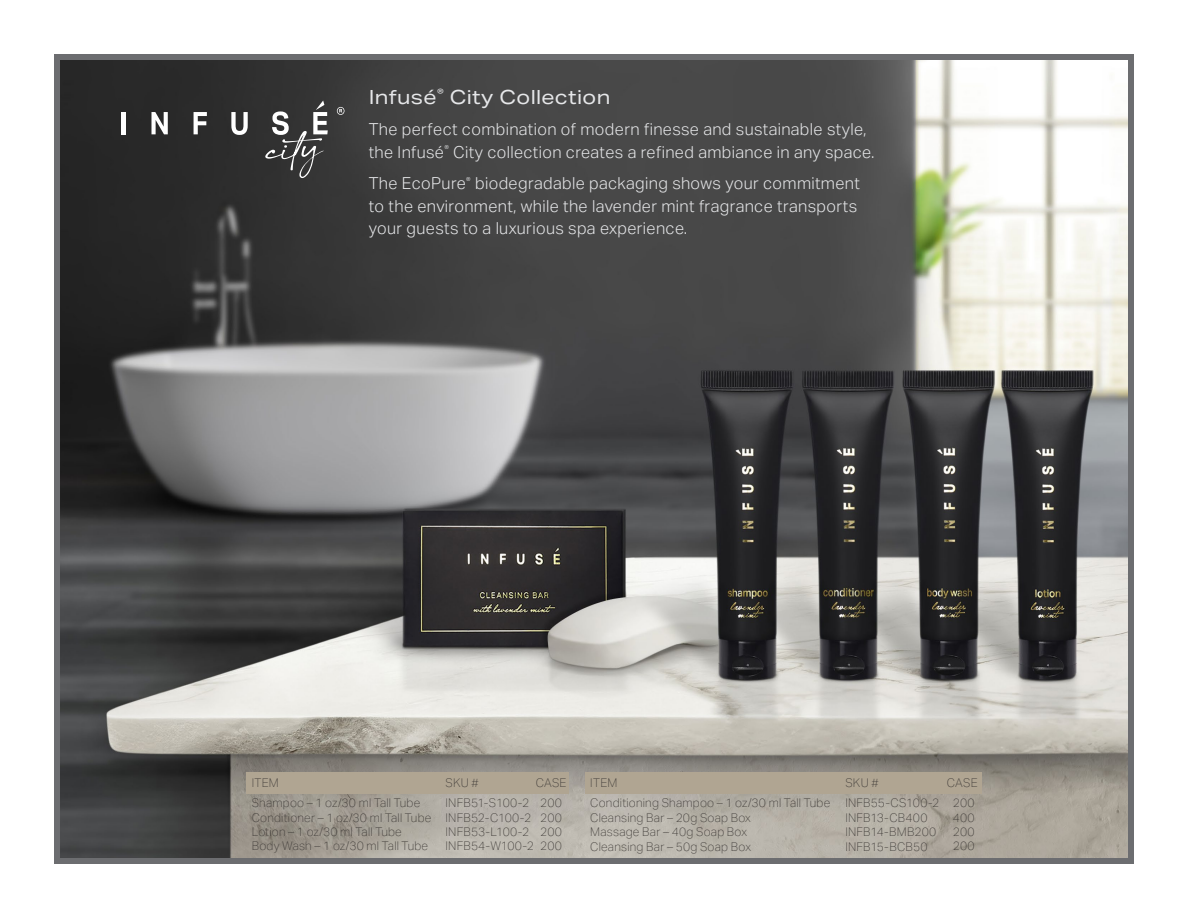
<style>
.page{position:relative;width:1188px;height:918px;background:#fff}
.page>*{position:absolute;margin:0;border:0;box-sizing:border-box;transform-origin:0 0}
.t1{font:19.5px "Aktiv Grotesk Ex";letter-spacing:.02em;color:#e6e7e9}
.t2{font:300 16.5px "Aktiv Grotesk";letter-spacing:.02em;color:#e6e7e9}
.t3{font:100 12px "Aktiv Grotesk";letter-spacing:.02em;color:#3c3835}
</style>
<div class="page">
<img style="left:61px;top:61px;width:1066px;height:796px">
<div style="left:54px;top:54px;width:1080px;height:810px;border:6px solid #6c6d70"></div>
<div style="left:246px;top:772px;width:323px;height:21px;background:#b0a592"></div>
<div style="left:585px;top:772px;width:397px;height:21px;background:#b0a592"></div>
<svg style="left:337px;top:107px;width:7px;height:8px"></svg>
<hr style="left:122px;top:112px;width:4px;height:22px;background:#fff">
<svg style="left:151px;top:112px;width:17px;height:22px"></svg>
<svg style="left:194px;top:112px;width:13px;height:22px"></svg>
<svg style="left:231px;top:112px;width:17px;height:23px"></svg>
<svg style="left:265px;top:101px;width:63px;height:77px;background:#545454"></svg>
<p class="t1" style="left:369px;top:85px;width:243px">Infusé<sup>®</sup> City Collection</p>
<p class="t2" style="left:369px;top:120px;width:499px">The perfect combination of modern finesse and sustainable style,</p>
<p class="t2" style="left:369px;top:142px;width:507px">the Infusé<sup>®</sup> City collection creates a refined ambiance in any space.</p>
<p class="t2" style="left:369px;top:174px;width:493px">The EcoPure<sup>®</sup> biodegradable packaging shows your commitment</p>
<p class="t2" style="left:369px;top:196px;width:490px">to the environment, while the lavender mint fragrance transports</p>
<p class="t2" style="left:369px;top:219px;width:320px">your guests to a luxurious spa experience.</p>
<p class="t3" style="left:252px;top:776px;width:29px">ITEM</p>
<p class="t3" style="left:252px;top:796px;width:170px">Shampoo – 1 oz/30 ml Tall Tube</p>
<p class="t3" style="left:252px;top:810px;width:181px">Conditioner – 1 oz/30 ml Tall Tube</p>
<p class="t3" style="left:252px;top:825px;width:152px">Lotion – 1 oz/30 ml Tall Tube</p>
<p class="t3" style="left:252px;top:839px;width:178px">Body Wash – 1 oz/30 ml Tall Tube</p>
<p class="t3" style="left:446px;top:776px;width:35px">SKU #</p>
<p class="t3" style="left:446px;top:796px;width:85px">INFB51-S100-2</p>
<p class="t3" style="left:446px;top:810px;width:87px">INFB52-C100-2</p>
<p class="t3" style="left:446px;top:825px;width:85px">INFB53-L100-2</p>
<p class="t3" style="left:446px;top:839px;width:90px">INFB54-W100-2</p>
<p class="t3" style="left:536px;top:776px;width:32px">CASE</p>
<p class="t3" style="left:540px;top:796px;width:23px">200</p>
<p class="t3" style="left:540px;top:810px;width:23px">200</p>
<p class="t3" style="left:540px;top:825px;width:23px">200</p>
<p class="t3" style="left:540px;top:839px;width:23px">200</p>
<p class="t3" style="left:590px;top:776px;width:29px">ITEM</p>
<p class="t3" style="left:590px;top:796px;width:241px">Conditioning Shampoo – 1 oz/30 ml Tall Tube</p>
<p class="t3" style="left:590px;top:811px;width:162px">Cleansing Bar – 20g Soap Box</p>
<p class="t3" style="left:590px;top:825px;width:158px">Massage Bar – 40g Soap Box</p>
<p class="t3" style="left:590px;top:839px;width:162px">Cleansing Bar – 50g Soap Box</p>
<p class="t3" style="left:845px;top:776px;width:35px">SKU #</p>
<p class="t3" style="left:845px;top:796px;width:96px">INFB55-CS100-2</p>
<p class="t3" style="left:845px;top:811px;width:84px">INFB13-CB400</p>
<p class="t3" style="left:845px;top:825px;width:93px">INFB14-BMB200</p>
<p class="t3" style="left:845px;top:839px;width:84px">INFB15-BCB50</p>
<p class="t3" style="left:947px;top:776px;width:32px">CASE</p>
<p class="t3" style="left:953px;top:796px;width:23px">200</p>
<p class="t3" style="left:953px;top:810px;width:23px">400</p>
<p class="t3" style="left:953px;top:825px;width:23px">200</p>
<p class="t3" style="left:953px;top:839px;width:23px">200</p>
</div>
